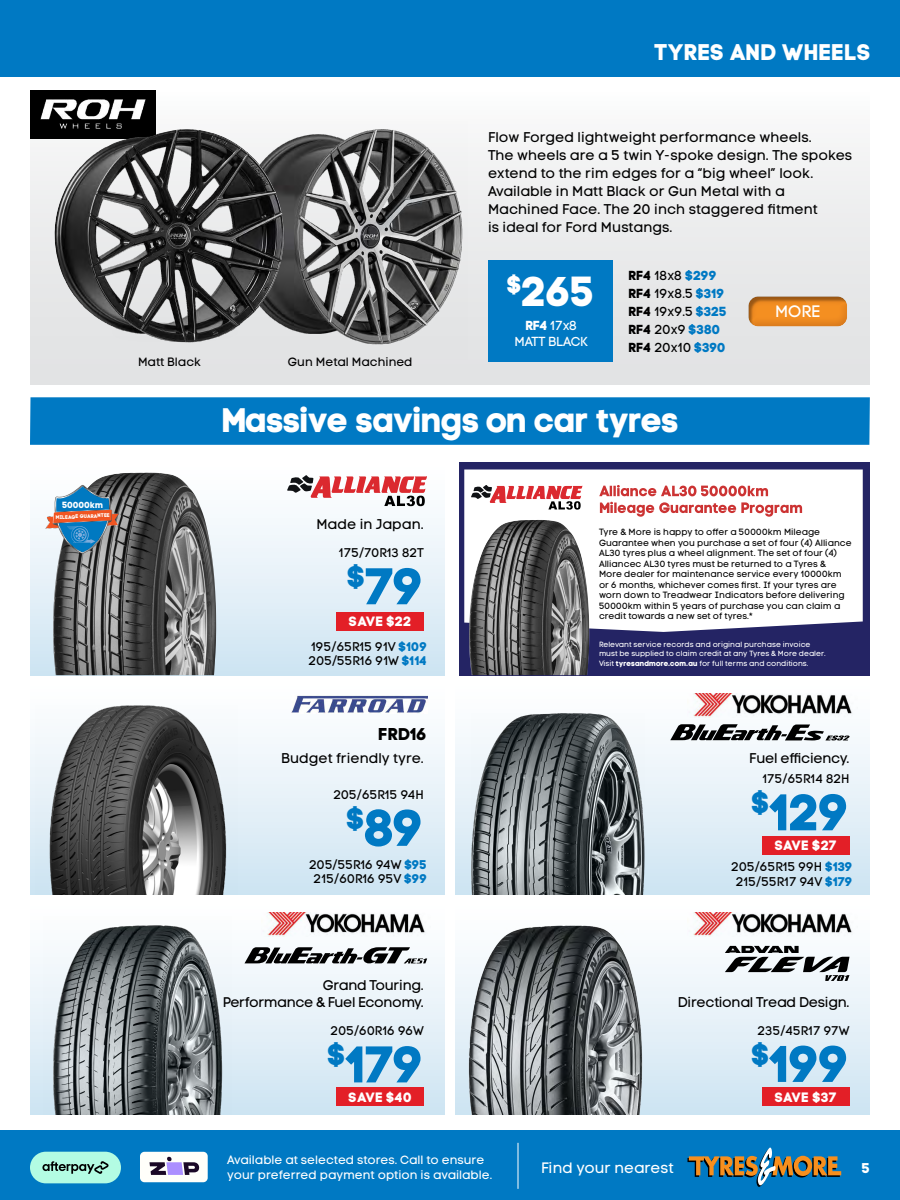
<style>
.page{position:relative;width:900px;height:1200px;background:#fff}
.page>*{position:absolute;margin:0;border:0;box-sizing:border-box;transform-origin:0 0}
.t1{font:51px "Code Pro Bold LC";letter-spacing:-.01em;color:#0079c3}
.t2{font:41.5px "Code Pro Bold LC";color:#fff}
.t3{font:34px "Code Pro Bold LC";letter-spacing:-.025em;color:#fff}
.t4{font:22.5px "Code Pro Bold LC";color:#fff}
.t5{font:17px "Code Pro Bold LC";letter-spacing:.005em;color:#000}
.t6{font:16.45px "Code Pro LC";color:#fff}
.t7{font:15px "Code Pro LC";color:#fff}
.t8{font:14px/18px "Code Pro LC";color:#000}
.t9{font:14px "Code Pro LC";letter-spacing:-.02em;color:#000}
.t10{font:14px/17px "Code Pro LC";letter-spacing:-.03em;color:#000;text-align:right}
.t11{font:14px "Code Pro Bold LC";color:#fff}
.t12{font:13.5px "Code Pro Bold LC";letter-spacing:.02em;color:#fff}
.t13{font:13px/18px "Code Pro LC";color:#000}
.t14{font:13px/16px "Code Pro LC";letter-spacing:-.02em;color:#fff;text-align:center}
.t15{font:12.5px/14px "Code Pro LC";color:#000;text-align:center}
.t16{font:12px/15.5px "Code Pro LC";color:#fff}
.t17{font:12px "Code Pro LC";color:#000}
.t18{font:9px/10.5px "Code Pro LC";color:#000}
.t19{font:8.85px "Code Pro Bold LC";letter-spacing:.01em;color:#fff}
.t20{font:7.5px/9.5px "Code Pro LC";color:#fff}
.t21{font:5.2px "Code Pro Bold LC";color:#fff}
.s1{font-family:"Code Pro Bold LC"}
.s2{font-family:"Code Pro Bold LC";color:#0079c3}
</style>
<div class="page">
<div style="left:0;top:1130px;width:900px;height:70px;background:#0079c3"></div>
<svg style="left:687px;top:1148px;width:154px;height:39px"></svg>
<div style="left:140px;top:1152px;width:68px;height:30px;background:#fffffa;border-radius:5px"></div>
<svg style="left:149px;top:1157px;width:50px;height:18px"></svg>
<div style="left:30px;top:1152px;width:91px;height:31px;background:#b3fce3;border-radius:16px"></div>
<svg style="left:42px;top:1161px;width:67px;height:13px"></svg>
<hr style="left:518px;top:1143px;width:1px;height:46px;background:#fff">
<div style="left:30px;top:901px;width:414px;height:213px;background:linear-gradient(to bottom,#fff,#cfe5f2)"></div>
<div style="left:0;top:0;width:900px;height:76px;background:#0079c3"></div>
<div style="left:30px;top:397px;width:840px;height:48px;background:#0079c3"></div>
<div style="left:30px;top:462px;width:414px;height:213px;background:linear-gradient(to bottom,#fff,#cfe3f0)"></div>
<div style="left:30px;top:681px;width:414px;height:213px;background:linear-gradient(to bottom,#fff,#cfe5f2)"></div>
<div style="left:456px;top:681px;width:414px;height:213px;background:linear-gradient(to bottom,#fff,#cfe5f2)"></div>
<div style="left:456px;top:901px;width:414px;height:213px;background:linear-gradient(to bottom,#fff,#cfe5f2)"></div>
<img style="left:36px;top:705px;width:201px;height:189px">
<img style="left:292px;top:694px;width:135px;height:20px">
<img style="left:53px;top:473px;width:163px;height:202px">
<svg style="left:287px;top:475px;width:140px;height:31px"></svg>
<svg style="left:245px;top:947px;width:182px;height:16px"></svg>
<img style="left:44px;top:917px;width:187px;height:197px">
<div style="left:459px;top:462px;width:411px;height:213px;background:#242464"></div>
<div style="left:464px;top:470px;width:399px;height:162px;background:#fff"></div>
<img style="left:469px;top:520px;width:120px;height:155px">
<svg style="left:599px;top:485px;width:203px;height:32px"></svg>
<svg style="left:45px;top:485px;width:74px;height:69px"></svg>
<svg style="left:471px;top:485px;width:111px;height:25px"></svg>
<img style="left:687px;top:694px;width:170px;height:24px">
<img style="left:687px;top:913px;width:170px;height:24px">
<img style="left:261px;top:913px;width:170px;height:24px">
<div style="left:336px;top:612px;width:88px;height:18px;background:#e31f27"></div>
<div style="left:336px;top:1087px;width:88px;height:19px;background:#e31f27"></div>
<div style="left:762px;top:836px;width:88px;height:18px;background:#e31f27"></div>
<div style="left:762px;top:1087px;width:88px;height:19px;background:#e31f27"></div>
<img style="left:472px;top:713px;width:173px;height:181px">
<svg style="left:670px;top:724px;width:180px;height:16px"></svg>
<img style="left:464px;top:926px;width:188px;height:188px">
<svg style="left:725px;top:946px;width:125px;height:35px"></svg>
<div style="left:30px;top:90px;width:840px;height:294px;background:linear-gradient(to bottom,#f8f9f9,#dee0e1)"></div>
<div style="left:30px;top:90px;width:126px;height:48px;background:#000"></div>
<img style="left:40px;top:100px;width:106px;height:28px">
<img style="left:230px;top:121px;width:238px;height:238px">
<img style="left:54px;top:134px;width:231px;height:210px">
<div style="left:488px;top:261px;width:125px;height:101px;background:#0079c3"></div>
<div style="left:740px;top:290px;width:116px;height:37px;background:#000;opacity:.3"></div>
<p class="t19" style="left:62px;top:499px;width:42px">50000km</p>
<p class="t21" style="left:56px;top:514px;width:56px;rotate:-2deg">MILEAGE GUARANTEE</p>
<h3 class="t4" style="left:654px;top:39px;width:218px">TYRES AND WHEELS</h3>
<h3 class="t17" style="left:138px;top:355px;width:64px">Matt Black</h3>
<p class="t8" style="left:488px;top:128px;width:366px">Flow Forged lightweight performance wheels.<br>The wheels are a 5 twin Y-spoke design. The spokes extend to the rim edges for a “big wheel” look.<br>Available in Matt Black or Gun Metal with a Machined Face. The 20 inch staggered fitment<br>is ideal for Ford Mustangs.</p>
<h3 class="t17" style="left:288px;top:355px;width:126px">Gun Metal Machined</h3>
<h2 class="t2" style="left:508px;top:266px;width:89px"><sup>$</sup>265</h2>
<h3 class="t14" style="left:515px;top:318px;width:75px"><span class="s1">RF4</span> 17x8<br>MATT BLACK</h3>
<h3 class="t13" style="left:628px;top:267px;width:100px"><span class="s1">RF4</span> 18x8 <span class="s2">$299<br></span><span class="s1">RF4</span> 19x8.5 <span class="s2">$319<br></span><span class="s1">RF4</span> 19x9.5 <span class="s2">$325<br></span><span class="s1">RF4</span> 20x9 <span class="s2">$380<br></span><span class="s1">RF4</span> 20x10 <span class="s2">$390</span></h3>
<h3 class="t3" style="left:221px;top:399px;width:459px">Massive savings on car tyres</h3>
<h3 class="t6" style="left:775px;top:302px;width:47px">MORE</h3>
<h3 class="t8" style="left:317px;top:516px;width:109px">Made in Japan.</h3>
<h3 class="t15" style="left:339px;top:546px;width:87px">175/70R13 82T</h3>
<h1 class="t1" style="left:348px;top:555px;width:77px"><sup>$</sup>79</h1>
<h3 class="t12" style="left:349px;top:613px;width:65px">SAVE $22</h3>
<h3 class="t15" style="left:309px;top:640px;width:120px;text-align:left">195/65R15 91V <span class="s2">$109<br></span>205/55R16 91W <span class="s2">$114</span></h3>
<h3 class="t5" style="left:378px;top:724px;width:50px">FRD16</h3>
<h3 class="t8" style="left:281px;top:749px;width:144px">Budget friendly tyre.</h3>
<h3 class="t15" style="left:333px;top:788px;width:92px">205/65R15 94H</h3>
<h1 class="t1" style="left:347px;top:797px;width:78px"><sup>$</sup>89</h1>
<h3 class="t15" style="left:309px;top:858px;width:119px">205/55R16 94W <span class="s2">$95<br></span>215/60R16 95V <span class="s2">$99</span></h3>
<p class="t18" style="left:599px;top:527px;width:254px">Tyre &amp; More is happy to offer a 50000km Mileage Guarantee when you purchase a set of four (4) Alliance AL30 tyres plus a wheel alignment. The set of four (4)<br>Alliancec AL30 tyres must be returned to a Tyres &amp;<br>More dealer for maintenance service every 10000km or 6 months, whichever comes first. If your tyres are worn down to Treadwear Indicators before delivering 50000km within 5 years of purchase you can claim a credit towards a new set of tyres.*</p>
<p class="t20" style="left:599px;top:639px;width:228px">Relevant service records and original purchase invoice must be supplied to claim credit at any Tyres &amp; More dealer.<br>Visit <span class="s1">tyresandmore.com.au</span> for full terms and conditions.</p>
<h3 class="t9" style="left:749px;top:750px;width:102px">Fuel efficiency.</h3>
<h3 class="t15" style="left:762px;top:772px;width:89px">175/65R14 82H</h3>
<h1 class="t1" style="left:752px;top:781px;width:99px"><sup>$</sup>129</h1>
<h3 class="t12" style="left:774px;top:837px;width:64px">SAVE $27</h3>
<h3 class="t15" style="left:731px;top:859px;width:123px;line-height:15px">205/65R15 99H <span class="s2">$139<br></span>215/55R17 94V <span class="s2">$179</span></h3>
<h3 class="t10" style="left:223px;top:977px;width:203px">Grand Touring.<br>Performance &amp; Fuel Economy.</h3>
<h3 class="t15" style="left:330px;top:1024px;width:95px">205/60R16 96W</h3>
<h1 class="t1" style="left:328px;top:1033px;width:97px"><sup>$</sup>179</h1>
<h3 class="t12" style="left:348px;top:1089px;width:65px">SAVE $40</h3>
<h3 class="t9" style="left:678px;top:994px;width:173px">Directional Tread Design.</h3>
<h3 class="t15" style="left:758px;top:1024px;width:93px">235/45R17 97W</h3>
<h1 class="t1" style="left:752px;top:1033px;width:99px"><sup>$</sup>199</h1>
<h3 class="t12" style="left:774px;top:1089px;width:64px">SAVE $37</h3>
<h3 class="t16" style="left:227px;top:1152px;width:266px">Available at selected stores. Call to ensure your preferred payment option is available.</h3>
<h3 class="t7" style="left:541px;top:1159px;width:134px">Find your nearest</h3>
<h3 class="t11" style="left:862px;top:1159px;width:9px">5</h3>
</div>
